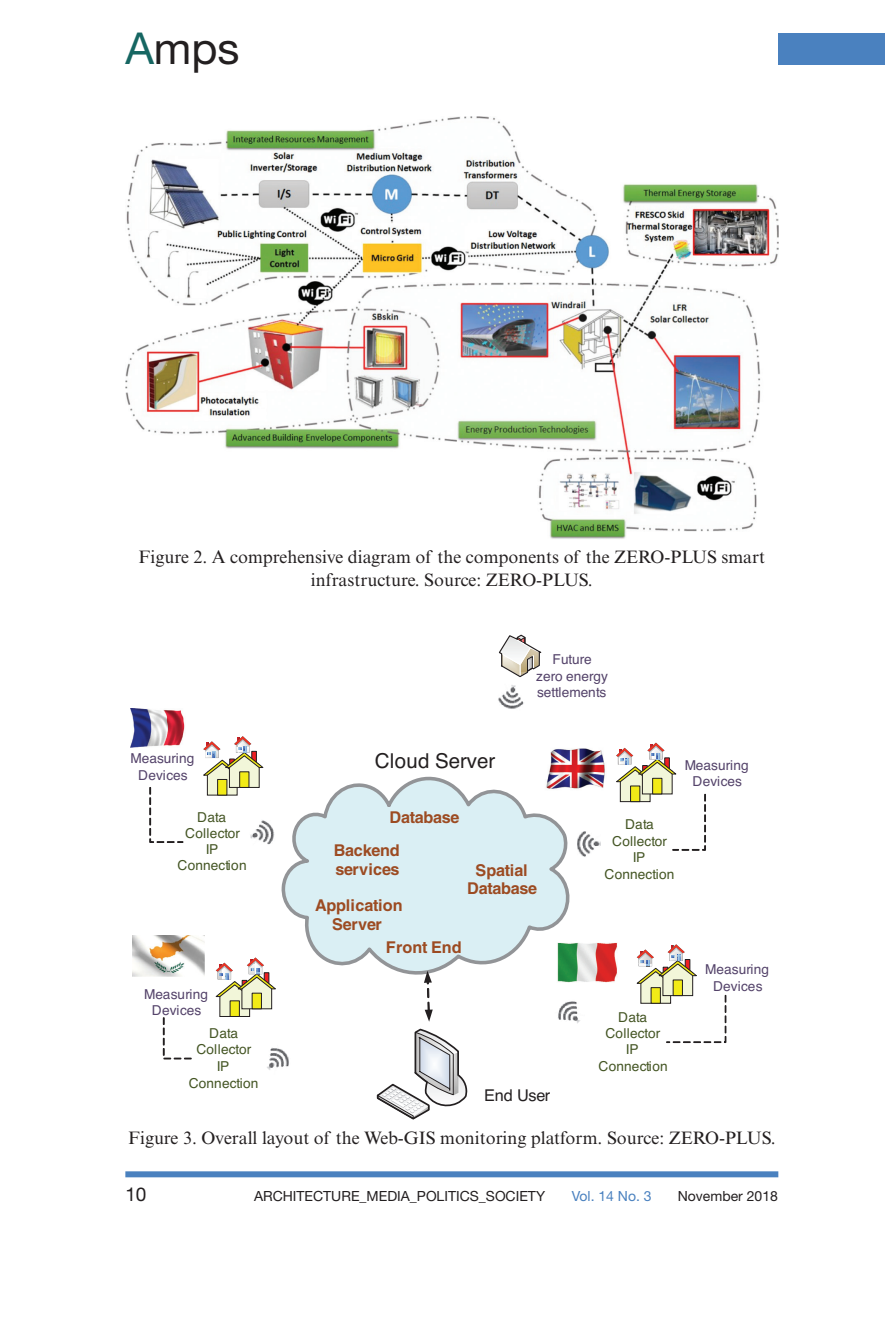
<style>
.page{position:relative;width:885px;height:1327px;background:#fff}
.page>*{position:absolute;margin:0;border:0;box-sizing:border-box;transform-origin:0 0}
.t1{font:44px "Helvetica Neue LT Std";color:#231f20}
.t2{font:20.6px "Helvetica";letter-spacing:.01em;color:#231f20}
.t3{font:19px "Helvetica Neue LT Std";color:#231f20}
.t4{font:18px/23px "Times NRMT";color:#231f20;text-align:center}
.t5{font:700 16.2px/18.8px "Helvetica";letter-spacing:-.015em;color:#9c4b22;text-align:center}
.t6{font:16.2px "Helvetica";letter-spacing:-.01em;color:#231f20}
.t7{font:14px "Helvetica Neue LT Std";color:#231f20}
.t8{font:14px "Helvetica Neue LT Std";color:#4a81bf}
.t9{font:13.6px/16.2px "Helvetica";letter-spacing:.01em;color:#445524;text-align:center}
.t10{font:13.6px/16.4px "Helvetica";letter-spacing:.005em;color:#54436a;text-align:center}
.s1{color:#166662}
</style>
<div class="page">
<div style="left:125px;top:1171px;width:653px;height:6px;background:#4a81bf"></div>
<div style="left:778px;top:33px;width:106px;height:32px;background:#4a81bf"></div>
<svg style="left:281px;top:776px;width:289px;height:199px;fill:#daeff4"></svg>
<svg style="left:149px;top:787px;width:35px;height:56px"></svg>
<svg style="left:162px;top:1017px;width:30px;height:43px"></svg>
<svg style="left:424px;top:970px;width:8px;height:51px"></svg>
<img style="left:250px;top:820px;width:25px;height:25px">
<img style="left:267px;top:1047px;width:22px;height:23px">
<img style="left:558px;top:1001px;width:22px;height:23px">
<img style="left:577px;top:831px;width:24px;height:26px">
<img style="left:498px;top:685px;width:26px;height:24px">
<svg style="left:376px;top:1028px;width:92px;height:91px"></svg>
<img style="left:130px;top:708px;width:55px;height:39px">
<img style="left:554px;top:942px;width:63px;height:41px">
<img style="left:132px;top:936px;width:72px;height:40px">
<img style="left:543px;top:748px;width:62px;height:45px">
<svg style="left:499px;top:634px;width:43px;height:43px"></svg>
<svg style="left:203px;top:736px;width:61px;height:60px"></svg>
<svg style="left:616px;top:742px;width:90px;height:109px"></svg>
<svg style="left:636px;top:944px;width:91px;height:100px"></svg>
<svg style="left:215px;top:957px;width:61px;height:60px"></svg>
<img style="left:126px;top:117px;width:652px;height:422px">
<h1 class="t1" style="left:125px;top:23px;width:116px"><span class="s1">A</span>mps</h1>
<p class="t4" style="left:138px;top:546px;width:628px">Figure 2. A comprehensive diagram of the components of the ZERO-PLUS smart infrastructure. Source: ZERO-PLUS.</p>
<p class="t10" style="left:130px;top:750px;width:65px">Measuring<br>Devices</p>
<p class="t9" style="left:177px;top:808px;width:70px">Data<br>Collector<br>IP<br>Connection</p>
<p class="t10" style="left:536px;top:650px;width:73px">Future<br>zero energy settlements</p>
<p class="t2" style="left:375px;top:747px;width:122px">Cloud Server</p>
<p class="t5" style="left:389px;top:807px;width:71px">Database</p>
<p class="t5" style="left:334px;top:840px;width:67px;text-align:left">Backend services</p>
<p class="t5" style="left:315px;top:896px;width:89px">Application<br>Server</p>
<p class="t5" style="left:467px;top:860px;width:71px">Spatial<br>Database</p>
<p class="t5" style="left:386px;top:938px;width:77px">Front End</p>
<p class="t10" style="left:684px;top:757px;width:65px">Measuring<br>Devices</p>
<p class="t9" style="left:604px;top:816px;width:71px">Data<br>Collector<br>IP<br>Connection</p>
<p class="t10" style="left:705px;top:961px;width:65px">Measuring<br>Devices</p>
<p class="t10" style="left:144px;top:986px;width:65px">Measuring<br>Devices</p>
<p class="t9" style="left:189px;top:1024px;width:71px">Data<br>Collector<br>IP<br>Connection</p>
<p class="t9" style="left:598px;top:1008px;width:70px">Data<br>Collector<br>IP<br>Connection</p>
<p class="t6" style="left:484px;top:1085px;width:68px">End User</p>
<p class="t4" style="left:128px;top:1126px;width:649px">Figure 3. Overall layout of the Web-GIS monitoring platform. Source: ZERO-PLUS.</p>
<p class="t3" style="left:125px;top:1183px;width:23px">10</p>
<p class="t7" style="left:254px;top:1188px;width:292px">ARCHITECTURE_MEDIA_POLITICS_SOCIETY</p>
<p class="t8" style="left:571px;top:1188px;width:81px">Vol. 14 No. 3</p>
<p class="t7" style="left:677px;top:1188px;width:102px">November 2018</p>
</div>
